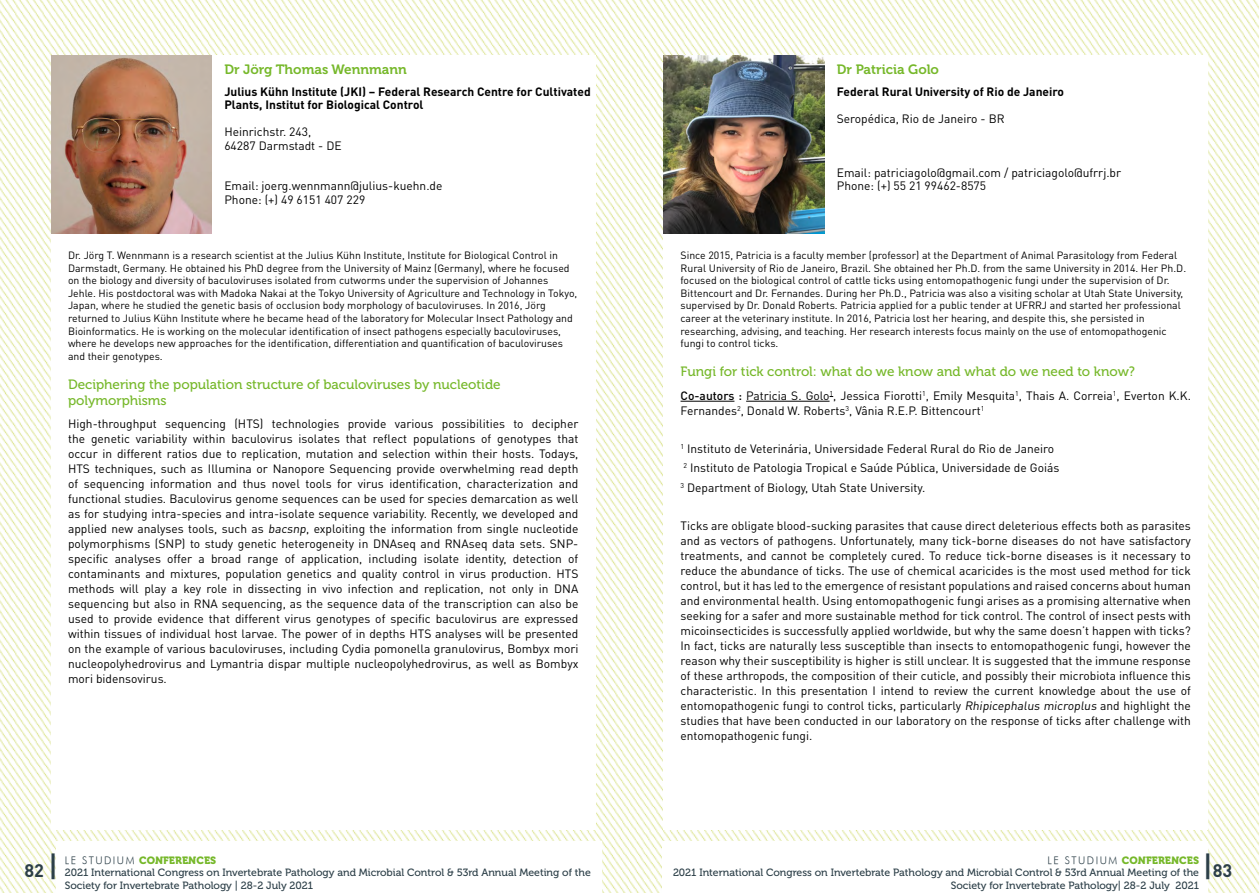
<style>
.page{position:relative;width:1259px;height:893px;background:#fff}
.page>*{position:absolute;margin:0;border:0;box-sizing:border-box;transform-origin:0 0}
.t1{font:700 18px "DIN Pro";color:#2c3f48}
.t2{font:13.5px/16.2px "Museo 500";color:#76b82a}
.t3{font:13.5px "Museo 700";color:#76b82a}
.t4{font:12px/15px "DIN Pro";color:#000}
.t5{font:700 12px/13.5px "DIN Pro";color:#000}
.t6{font:10.5px/12.6px "DIN Pro";color:#000}
.t7{font:10.5px/12.6px "Museo 500";color:#2c3f48}
.t8{font:10.5px "Museo 900";color:#76b82a}
.s1{font-weight:500}
.s2{font-weight:500;font-size:30px}
.s3{font-family:"Futura";font-style:italic;color:#2c3f48}
</style>
<div class="page">
<img style="left:0;top:0;width:1259px;height:893px">
<div style="left:51px;top:55px;width:544px;height:179px;background:#fff"></div>
<img style="left:51px;top:55px;width:161px;height:179px">
<div style="left:51px;top:234px;width:544px;height:595px;background:#fff"></div>
<div style="left:663px;top:55px;width:545px;height:179px;background:#fff"></div>
<img style="left:663px;top:55px;width:161px;height:179px">
<div style="left:663px;top:234px;width:545px;height:595px;background:#fff"></div>
<hr style="left:680px;top:401px;width:54px;height:1px;background:#000">
<hr style="left:746px;top:401px;width:83px;height:1px;background:#000">
<div style="left:56px;top:841px;width:546px;height:52px;background:#fff"></div>
<div style="left:662px;top:841px;width:545px;height:52px;background:#fff"></div>
<p class="t3" style="left:224px;top:62px;width:184px">Dr Jörg Thomas Wennmann</p>
<p class="t5" style="left:224px;top:84px;width:368px">Julius Kühn Institute (JKI) – Federal Research Centre for Cultivated<br>Plants, Institut for Biological Control</p>
<p class="t4" style="left:224px;top:125px;width:119px;line-height:13.5px">Heinrichstr. 243,<br>64287 Darmstadt - DE</p>
<p class="t4" style="left:224px;top:179px;width:220px;line-height:13.5px">Email: joerg.wennmann@julius-kuehn.de<br>Phone: (+) 49 6151 407 229</p>
<p class="t6" style="left:68px;top:248px;width:511px">Dr. Jörg T. Wennmann is a research scientist at the Julius Kühn Institute, Institute for Biological Control in Darmstadt, Germany. He obtained his PhD degree from the University of Mainz (Germany), where he focused on the biology and diversity of baculoviruses isolated from cutworms under the supervision of Johannes Jehle. His postdoctoral was with Madoka Nakai at the Tokyo University of Agriculture and Technology in Tokyo, Japan, where he studied the genetic basis of occlusion body morphology of baculoviruses. In 2016, Jörg returned to Julius Kühn Institute where he became head of the laboratory for Molecular Insect Pathology and Bioinformatics. He is working on the molecular identification of insect pathogens especially baculoviruses, where he develops new approaches for the identification, differentiation and quantification of baculoviruses and their genotypes.</p>
<p class="t2" style="left:68px;top:376px;width:434px">Deciphering the population structure of baculoviruses by nucleotide polymorphisms</p>
<p class="t4" style="left:68px;top:416px;width:512px;text-align:justify">High-throughput sequencing (HTS) technologies provide various possibilities to decipher the genetic variability within baculovirus isolates that reflect populations of genotypes that occur in different ratios due to replication, mutation and selection within their hosts. Todays, HTS techniques, such as Illumina or Nanopore Sequencing provide overwhelming read depth of sequencing information and thus novel tools for virus identification, characterization and functional studies. Baculovirus genome sequences can be used for species demarcation as well as for studying intra-species and intra-isolate sequence variability. Recently, we developed and applied new analyses tools, such as bacsnp, exploiting the information from single nucleotide polymorphisms (SNP) to study genetic heterogeneity in DNAseq and RNAseq data sets. SNP&shy;specific analyses offer a broad range of application, including isolate identity, detection of contaminants and mixtures, population genetics and quality control in virus production. HTS methods will play a key role in dissecting in vivo infection and replication, not only in DNA sequencing but also in RNA sequencing, as the sequence data of the transcription can also be used to provide evidence that different virus genotypes of specific baculovirus are expressed within tissues of individual host larvae. The power of in depths HTS analyses will be presented on the example of various baculoviruses, including Cydia pomonella granulovirus, Bombyx mori nucleopolyhedrovirus and Lymantria dispar multiple nucleopolyhedrovirus, as well as Bombyx mori bidensovirus.</p>
<p class="t3" style="left:837px;top:62px;width:104px">Dr Patricia Golo</p>
<p class="t5" style="left:837px;top:84px;width:229px">Federal Rural University of Rio de Janeiro</p>
<p class="t4" style="left:837px;top:111px;width:169px">Seropédica, Rio de Janeiro - BR</p>
<p class="t4" style="left:837px;top:165px;width:286px;line-height:13.5px">Email: patriciagolo@gmail.com / patriciagolo@ufrrj.br<br>Phone: (+) 55 21 99462-8575</p>
<p class="t6" style="left:680px;top:248px;width:507px">Since 2015, Patricia is a faculty member (professor) at the Department of Animal Parasitology from Federal Rural University of Rio de Janeiro, Brazil. She obtained her Ph.D. from the same University in 2014. Her Ph.D. focused on the biological control of cattle ticks using entomopathogenic fungi under the supervision of Dr.<br>Bittencourt and Dr. Fernandes. During her Ph.D., Patricia was also a visiting scholar at Utah State University, supervised by Dr. Donald Roberts. Patricia applied for a public tender at UFRRJ and started her professional career at the veterinary institute. In 2016, Patricia lost her hearing, and despite this, she persisted in researching, advising, and teaching. Her research interests focus mainly on the use of entomopathogenic fungi to control ticks.</p>
<p class="t2" style="left:680px;top:364px;width:456px">Fungi for tick control: what do we know and what do we need to know?</p>
<p class="t4" style="left:680px;top:387px;width:512px"><span class="s1">Co-autors :</span> Patricia S. Golo<sup>1</sup>, Jessica Fiorotti<sup>1</sup>, Emily Mesquita<sup>1</sup>, Thais A. Correia<sup>1</sup>, Everton K.K.<br>Fernandes<sup>2</sup>, Donald W. Roberts<sup>3</sup>, Vânia R.E.P. Bittencourt<sup>1</sup></p>
<p class="t4" style="left:680px;top:439px;width:380px;line-height:19.2px"><sup>1</sup> Instituto de Veterinária, Universidade Federal Rural do Rio de Janeiro<br><sup>2</sup> Instituto de Patologia Tropical e Saúde Pública, Universidade de Goiás<br><sup>3</sup> Department of Biology, Utah State University.</p>
<p class="t4" style="left:680px;top:518px;width:512px;text-align:justify">Ticks are obligate blood-sucking parasites that cause direct deleterious effects both as parasites and as vectors of pathogens. Unfortunately, many tick-borne diseases do not have satisfactory treatments, and cannot be completely cured. To reduce tick-borne diseases is it necessary to reduce the abundance of ticks. The use of chemical acaricides is the most used method for tick control, but it has led to the emergence of resistant populations and raised concerns about human and environmental health. Using entomopathogenic fungi arises as a promising alternative when seeking for a safer and more sustainable method for tick control. The control of insect pests with micoinsecticides is successfully applied worldwide, but why the same doesn’t happen with ticks?<br>In fact, ticks are naturally less susceptible than insects to entomopathogenic fungi, however the reason why their susceptibility is higher is still unclear. It is suggested that the immune response of these arthropods, the composition of their cuticle, and possibly their microbiota influence this characteristic. In this presentation I intend to review the current knowledge about the use of entomopathogenic fungi to control ticks, particularly Rhipicephalus microplus and highlight the studies that have been conducted in our laboratory on the response of ticks after challenge with entomopathogenic fungi.</p>
<h1 class="t1" style="left:25px;top:858px;width:35px">82 <span class="s2">|</span></h1>
<h1 class="t1" style="left:1202px;top:858px;width:31px"><span class="s2">|</span>83</h1>
<p class="t8" style="left:65px;top:854px;width:153px"><span class="s3">LE STUDIUM</span> CONFERENCES</p>
<p class="t7" style="left:65px;top:866px;width:527px">2021 International Congress on Invertebrate Pathology and Microbial Control &amp; 53rd Annual Meeting of the<br>Society for Invertebrate Pathology | 28-2 July 2021</p>
<p class="t8" style="left:1047px;top:854px;width:153px"><span class="s3">LE STUDIUM</span> CONFERENCES</p>
<p class="t7" style="left:673px;top:866px;width:527px;text-align:right">2021 International Congress on Invertebrate Pathology and Microbial Control &amp; 53rd Annual Meeting of the<br>Society for Invertebrate Pathology| 28-2 July 2021</p>
</div>
